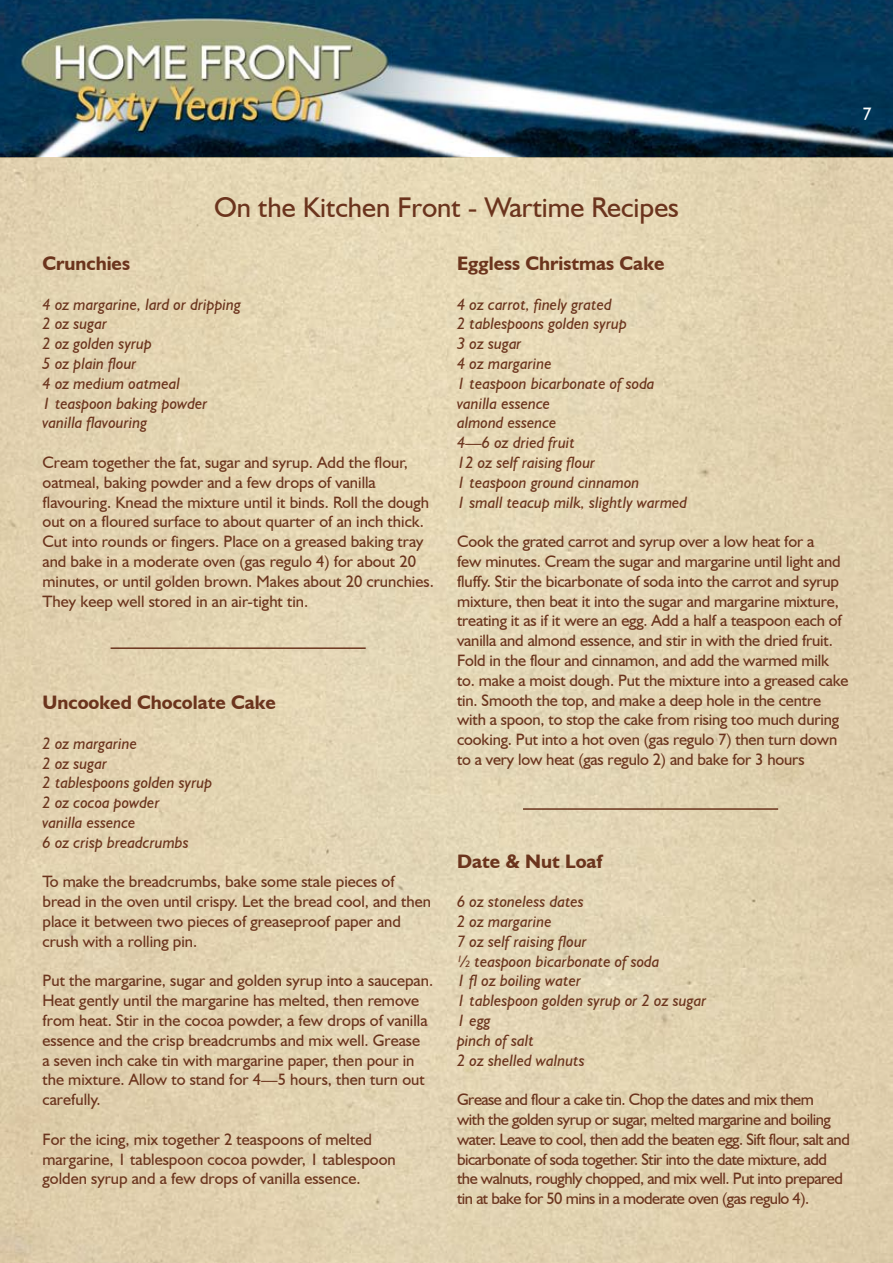
<style>
.page{position:relative;width:893px;height:1263px;background:#fff}
.page>*{position:absolute;margin:0;border:0;box-sizing:border-box;transform-origin:0 0}
.t1{font:28.5px "Humanist 521 BT";color:#6b341d}
.t2{font:700 19.5px "Humanist 521 BT";color:#6b341d}
.t3{font:16.5px/19.8px "Humanist 521 BT";color:#6b341d}
.t4{font:italic 16.5px/19.8px "Humanist 521 BT";color:#6b341d}
.t5{font:16.5px/19.8px "Humanist 521 BT";letter-spacing:-.03em;color:#6b341d}
</style>
<div class="page">
<img style="left:0;top:0;width:893px;height:1263px">
<hr style="left:111px;top:647px;width:255px;height:2px;background:#6b341d">
<hr style="left:523px;top:808px;width:255px;height:2px;background:#6b341d">
<h1 class="t1" style="left:214px;top:190px;width:466px">On the Kitchen Front - Wartime Recipes</h1>
<p class="t2" style="left:43px;top:251px;width:89px">Crunchies</p>
<p class="t4" style="left:43px;top:294px;width:200px">4 oz margarine, lard or dripping<br>2 oz sugar<br>2 oz golden syrup<br>5 oz plain flour<br>4 oz medium oatmeal<br>1 teaspoon baking powder vanilla flavouring</p>
<p class="t3" style="left:43px;top:452px;width:393px">Cream together the fat, sugar and syrup. Add the flour, oatmeal, baking powder and a few drops of vanilla flavouring. Knead the mixture until it binds. Roll the dough out on a floured surface to about quarter of an inch thick.<br>Cut into rounds or fingers. Place on a greased baking tray and bake in a moderate oven (gas regulo 4) for about 20 minutes, or until golden brown. Makes about 20 crunchies.<br>They keep well stored in an air-tight tin.</p>
<p class="t2" style="left:43px;top:690px;width:235px">Uncooked Chocolate Cake</p>
<p class="t4" style="left:43px;top:733px;width:171px">2 oz margarine<br>2 oz sugar<br>2 tablespoons golden syrup<br>2 oz cocoa powder<br>vanilla essence<br>6 oz crisp breadcrumbs</p>
<p class="t3" style="left:43px;top:871px;width:390px">To make the breadcrumbs, bake some stale pieces of bread in the oven until crispy. Let the bread cool, and then place it between two pieces of greaseproof paper and crush with a rolling pin.</p>
<p class="t3" style="left:43px;top:970px;width:392px">Put the margarine, sugar and golden syrup into a saucepan.<br>Heat gently until the margarine has melted, then remove from heat. Stir in the cocoa powder, a few drops of vanilla essence and the crisp breadcrumbs and mix well. Grease<br>a seven inch cake tin with margarine paper, then pour in the mixture. Allow to stand for 4—5 hours, then turn out carefully.</p>
<p class="t3" style="left:43px;top:1129px;width:355px">For the icing, mix together 2 teaspoons of melted margarine, 1 tablespoon cocoa powder, 1 tablespoon golden syrup and a few drops of vanilla essence.</p>
<p class="t2" style="left:457px;top:251px;width:209px">Eggless Christmas Cake</p>
<p class="t4" style="left:457px;top:294px;width:232px">4 oz carrot, finely grated<br>2 tablespoons golden syrup<br>3 oz sugar<br>4 oz margarine<br>1 teaspoon bicarbonate of soda vanilla essence<br>almond essence<br>4—6 oz dried fruit<br>12 oz self raising flour<br>1 teaspoon ground cinnamon<br>1 small teacup milk, slightly warmed</p>
<p class="t3" style="left:457px;top:531px;width:393px">Cook the grated carrot and syrup over a low heat for a<br>few minutes. Cream the sugar and margarine until light and fluffy. Stir the bicarbonate of soda into the carrot and syrup mixture, then beat it into the sugar and margarine mixture, treating it as if it were an egg. Add a half a teaspoon each of vanilla and almond essence, and stir in with the dried fruit.<br>Fold in the flour and cinnamon, and add the warmed milk to. make a moist dough. Put the mixture into a greased cake tin. Smooth the top, and make a deep hole in the centre with a spoon, to stop the cake from rising too much during cooking. Put into a hot oven (gas regulo 7) then turn down to a very low heat (gas regulo 2) and bake for 3 hours</p>
<p class="t2" style="left:457px;top:849px;width:147px">Date &amp; Nut Loaf</p>
<p class="t4" style="left:457px;top:891px;width:251px">6 oz stoneless dates<br>2 oz margarine<br>7 oz self raising flour<br>½ teaspoon bicarbonate of soda<br>1 fl oz boiling water<br>1 tablespoon golden syrup or 2 oz sugar<br>1 egg<br>pinch of salt<br>2 oz shelled walnuts</p>
<p class="t5" style="left:457px;top:1089px;width:394px">Grease and flour a cake tin. Chop the dates and mix them<br>with the golden syrup or sugar, melted margarine and boiling water. Leave to cool, then add the beaten egg. Sift flour, salt and bicarbonate of soda together. Stir into the date mixture, add the walnuts, roughly chopped, and mix well. Put into prepared tin at bake for 50 mins in a moderate oven (gas regulo 4).</p>
</div>
